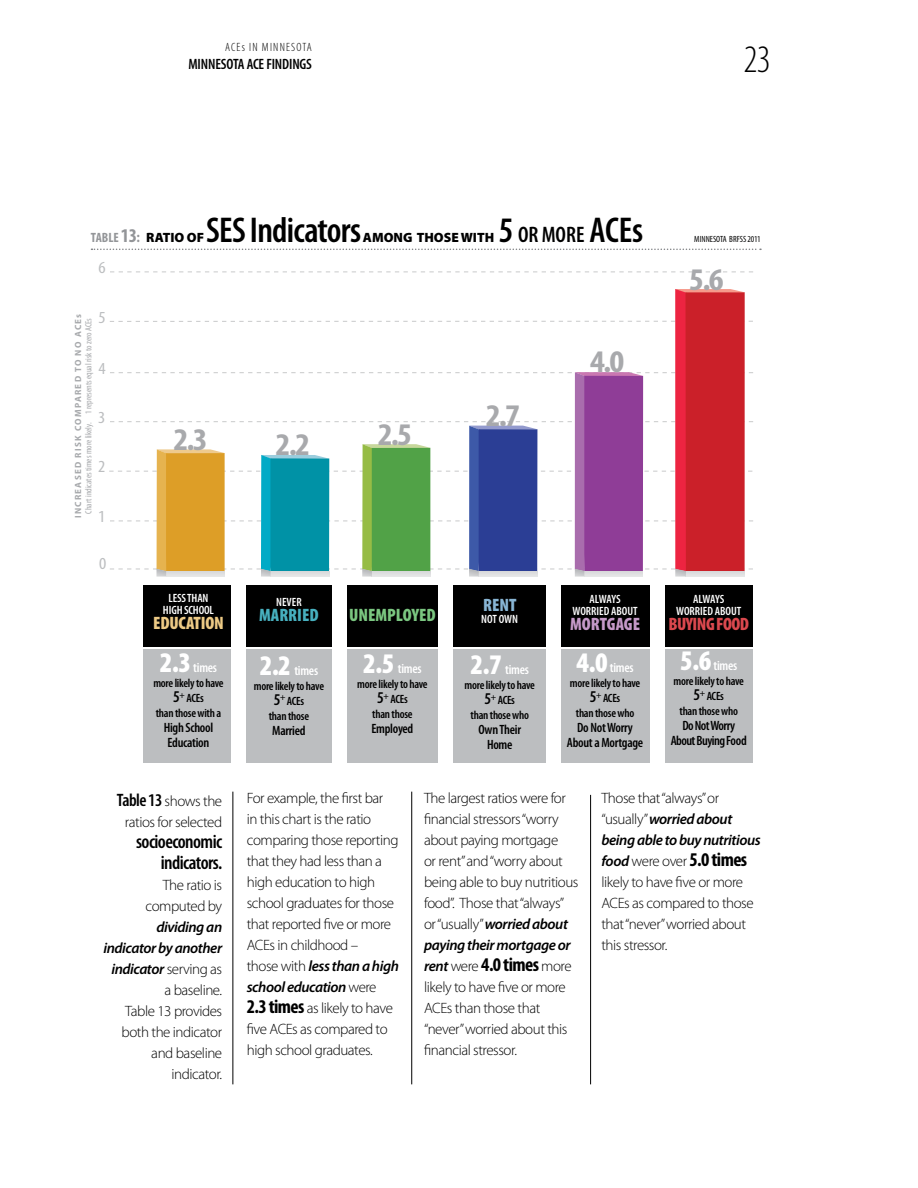
<style>
.page{position:relative;width:918px;height:1188px;background:#fff}
.page>*{position:absolute;margin:0;border:0;box-sizing:border-box;transform-origin:0 0}
.t1{font:300 condensed 39px "Myriad Pro";color:#000}
.t2{font:600 condensed 36px "Myriad Pro";letter-spacing:-.02em;color:#000}
.t3{font:700 condensed 31.5px "Myriad Pro";color:#a8a9ac;scale:1.1 1}
.t4{font:600 condensed 22.5px "Myriad Pro";color:#000}
.t5{font:600 condensed 19.5px/21px "Myriad Pro";letter-spacing:-.03em;color:#000;text-align:right}
.t6{font:900 condensed 18px "Myriad Pro";color:#7ac680}
.t7{font:900 condensed 18px "Myriad Pro";letter-spacing:-.03em;color:#da484e}
.t8{font:900 condensed 18px "Myriad Pro";letter-spacing:-.01em;color:#edca85}
.t9{font:900 condensed 18px "Myriad Pro";color:#c599c8}
.t10{font:900 condensed 18px "Myriad Pro";color:#47b0bf}
.t11{font:900 condensed 18px "Myriad Pro";color:#88b5d4}
.t12{font:condensed 16.95px "Myriad Pro";color:#bcbec0;scale:1.1 1}
.t13{font:300 15px/21px "Myriad Pro";letter-spacing:-.03em;color:#000}
.t14{font:600 condensed 15px "Myriad Pro";letter-spacing:-.01em;color:#000}
.t15{font:600 condensed 13.5px/15px "Myriad Pro";letter-spacing:-.02em;color:#000}
.t16{font:600 condensed 13.5px "Myriad Pro";letter-spacing:-.02em;color:#fff}
.t17{font:900 13.5px "Myriad Pro";color:#000}
.t18{font:600 condensed 13.5px "Myriad Pro";letter-spacing:-.04em;color:#000}
.t19{font:600 condensed 12px/15px "Myriad Pro";letter-spacing:-.02em;color:#000;text-align:center}
.t20{font:600 condensed 12px/12px "Myriad Pro";color:#fff;text-align:center}
.t21{font:300 condensed 12px "Myriad Pro";letter-spacing:.1em;color:#000}
.t22{font:condensed 9px "Myriad Pro";color:#a7a9ac}
.t23{font:700 9px "Myriad Pro";letter-spacing:.14em;color:#a7a9ac}
.t24{font:condensed 9px "Myriad Pro";color:#000}
.s1{font-size:36px}
.s2{font-weight:700;font-stretch:condensed;color:#939598}
.s3{font-weight:700;font-stretch:condensed;font-size:19.5px;color:#939598}
.s4{font-weight:700;font-stretch:condensed;font-size:15px;color:#939598}
.s5{font-weight:900;font-size:28.5px}
.s6{font-size:16.5px}
.s7{font-weight:600;font-stretch:condensed;font-size:18px}
.s8{font-weight:600;font-style:italic}
.s9{font-weight:700;font-stretch:condensed;font-size:19.5px}
</style>
<div class="page">
<div style="left:144px;top:585px;width:609px;height:62px;background:#000"></div>
<div style="left:144px;top:649px;width:609px;height:113px;background:#bcbec0"></div>
<svg style="left:110px;top:271px;width:643px;height:1px"></svg>
<svg style="left:109px;top:289px;width:644px;height:288px"></svg>
<svg style="left:91px;top:249px;width:670px;height:1px"></svg>
<hr style="left:233px;top:792px;width:1px;height:292px;background:#000">
<hr style="left:411px;top:792px;width:1px;height:292px;background:#000">
<hr style="left:590px;top:795px;width:1px;height:289px;background:#000">
<div style="left:231px;top:574px;width:14px;height:197px;background:#fff"></div>
<div style="left:333px;top:582px;width:14px;height:189px;background:#fff"></div>
<div style="left:438px;top:577px;width:15px;height:196px;background:#fff"></div>
<div style="left:546px;top:582px;width:14px;height:191px;background:#fff"></div>
<div style="left:650px;top:582px;width:14px;height:191px;background:#fff"></div>
<p class="t21" style="left:225px;top:40px;width:88px">ACEs IN MINNESOTA</p>
<p class="t14" style="left:189px;top:55px;width:125px">MINNESOTA ACE FINDINGS</p>
<p class="t1" style="left:744px;top:36px;width:29px">23</p>
<p class="t2" style="left:206px;top:208px;width:156px">SES Indicators</p>
<p class="t4" style="left:499px;top:220px;width:146px"><span class="s1">5</span> OR MORE <span class="s1">ACEs</span></p>
<p class="t17" style="left:91px;top:228px;width:115px"><span class="s2">TABLE</span><span class="s3">13</span><span class="s4">:</span> RATIO OF</p>
<p class="t17" style="left:363px;top:228px;width:133px">AMONG THOSE WITH</p>
<p class="t12" style="left:99px;top:257px;width:8px">6</p>
<p class="t12" style="left:99px;top:307px;width:8px">5</p>
<p class="t23" style="left:72px;top:518px;width:206px;rotate:-90deg">INCREASED RISK COMPARED TO NO ACEs</p>
<p class="t22" style="left:83px;top:514px;width:197px;rotate:-90deg">Chart indicates times more likely. 1 represents equal risk to zero ACEs</p>
<p class="t12" style="left:99px;top:358px;width:8px">4</p>
<p class="t12" style="left:98px;top:407px;width:8px">3</p>
<p class="t12" style="left:98px;top:456px;width:8px">2</p>
<p class="t12" style="left:98px;top:506px;width:8px">1</p>
<p class="t12" style="left:99px;top:553px;width:8px">0</p>
<h3 class="t3" style="left:173px;top:420px;width:33px">2.3</h3>
<h3 class="t3" style="left:276px;top:425px;width:33px">2.2</h3>
<h3 class="t3" style="left:378px;top:414px;width:33px">2.5</h3>
<h3 class="t3" style="left:486px;top:396px;width:33px">2.7</h3>
<h3 class="t3" style="left:590px;top:341px;width:33px">4.0</h3>
<p class="t20" style="left:163px;top:591px;width:53px">LESS THAN<br>HIGH SCHOOL</p>
<p class="t8" style="left:153px;top:611px;width:72px">EDUCATION</p>
<p class="t16" style="left:160px;top:659px;width:59px"><span class="s5">2.3</span> times</p>
<p class="t19" style="left:153px;top:675px;width:72px">more likely to have<br><span class="s6">5</span><sup>+</sup> ACEs</p>
<p class="t19" style="left:156px;top:705px;width:67px">than those with a</p>
<p class="t15" style="left:164px;top:720px;width:51px">High School<br>Education</p>
<p class="t20" style="left:276px;top:595px;width:27px">NEVER</p>
<p class="t10" style="left:259px;top:603px;width:61px">MARRIED</p>
<p class="t16" style="left:260px;top:662px;width:60px"><span class="s5">2.2</span> times</p>
<p class="t19" style="left:254px;top:678px;width:72px">more likely to have<br><span class="s6">5</span><sup>+</sup> ACEs</p>
<p class="t19" style="left:269px;top:708px;width:42px">than those</p>
<p class="t15" style="left:272px;top:722px;width:35px">Married</p>
<p class="t6" style="left:349px;top:603px;width:88px">UNEMPLOYED</p>
<p class="t16" style="left:363px;top:660px;width:60px"><span class="s5">2.5</span> times</p>
<p class="t19" style="left:357px;top:677px;width:72px">more likely to have<br><span class="s6">5</span><sup>+</sup> ACEs</p>
<p class="t19" style="left:372px;top:707px;width:42px">than those</p>
<p class="t15" style="left:372px;top:721px;width:43px">Employed</p>
<p class="t11" style="left:483px;top:594px;width:35px">RENT</p>
<p class="t20" style="left:481px;top:613px;width:38px">NOT OWN</p>
<p class="t16" style="left:471px;top:661px;width:60px"><span class="s5">2.7</span> times</p>
<p class="t19" style="left:465px;top:677px;width:72px">more likely to have<br><span class="s6">5</span><sup>+</sup> ACEs</p>
<p class="t19" style="left:471px;top:707px;width:60px">than those who</p>
<p class="t15" style="left:478px;top:722px;width:44px">Own Their</p>
<p class="t15" style="left:487px;top:737px;width:27px">Home</p>
<p class="t20" style="left:572px;top:593px;width:67px">ALWAYS<br>WORRIED ABOUT</p>
<p class="t9" style="left:570px;top:612px;width:72px">MORTGAGE</p>
<p class="t16" style="left:576px;top:659px;width:59px"><span class="s5">4.0</span> times</p>
<p class="t19" style="left:570px;top:675px;width:72px">more likely to have<br><span class="s6">5</span><sup>+</sup> ACEs</p>
<p class="t19" style="left:576px;top:705px;width:60px">than those who</p>
<p class="t15" style="left:577px;top:720px;width:57px">Do Not Worry</p>
<p class="t15" style="left:567px;top:735px;width:78px">About a Mortgage</p>
<p class="t24" style="left:694px;top:233px;width:68px">MINNESOTA BRFSS 2011</p>
<h3 class="t3" style="left:689px;top:259px;width:33px">5.6</h3>
<p class="t20" style="left:693px;top:593px;width:33px">ALWAYS</p>
<p class="t20" style="left:676px;top:605px;width:67px">WORRIED ABOUT</p>
<p class="t7" style="left:668px;top:612px;width:82px">BUYING FOOD</p>
<p class="t16" style="left:680px;top:657px;width:59px"><span class="s5">5.6</span> times</p>
<p class="t19" style="left:674px;top:674px;width:72px">more likely to have<br><span class="s6">5</span><sup>+</sup> ACEs</p>
<p class="t19" style="left:679px;top:704px;width:60px">than those who</p>
<p class="t18" style="left:682px;top:717px;width:54px">Do Not Worry</p>
<p class="t18" style="left:671px;top:732px;width:78px">About Buying Food</p>
<p class="t13" style="left:117px;top:790px;width:107px;text-align:center"><span class="s7">Table 13</span> shows the ratios for selected</p>
<p class="t5" style="left:136px;top:830px;width:88px">socioeconomic indicators.</p>
<p class="t13" style="left:103px;top:874px;width:120px;text-align:right">The ratio is computed by <span class="s8">dividing an indicator by another indicator</span> serving as a baseline.</p>
<p class="t13" style="left:122px;top:1000px;width:102px;text-align:right">Table 13 provides both the indicator and baseline indicator.</p>
<p class="t13" style="left:247px;top:788px;width:154px">For example, the first bar<br>in this chart is the ratio comparing those reporting that they had less than a high education to high school graduates for those that reported five or more<br>ACEs in childhood –<br>those with <span class="s8">less than a high school education</span> were<br><span class="s9">2.3 times</span> as likely to have five ACEs as compared to high school graduates.</p>
<p class="t13" style="left:424px;top:788px;width:156px">The largest ratios were for financial stressors “worry about paying mortgage<br>or rent” and “worry about being able to buy nutritious food”. Those that “always” or “usually” <span class="s8">worried about paying their mortgage or rent</span> were <span class="s9">4.0 times</span> more likely to have five or more<br>ACEs than those that “never” worried about this</p>
<p class="t13" style="left:424px;top:1040px;width:94px">financial stressor.</p>
<p class="t13" style="left:601px;top:788px;width:161px">Those that “always” or “usually” <span class="s8">worried about being able to buy nutritious food</span> were over <span class="s9">5.0 times </span>likely to have five or more<br>ACEs as compared to those that “never” worried about this stressor.</p>
</div>
